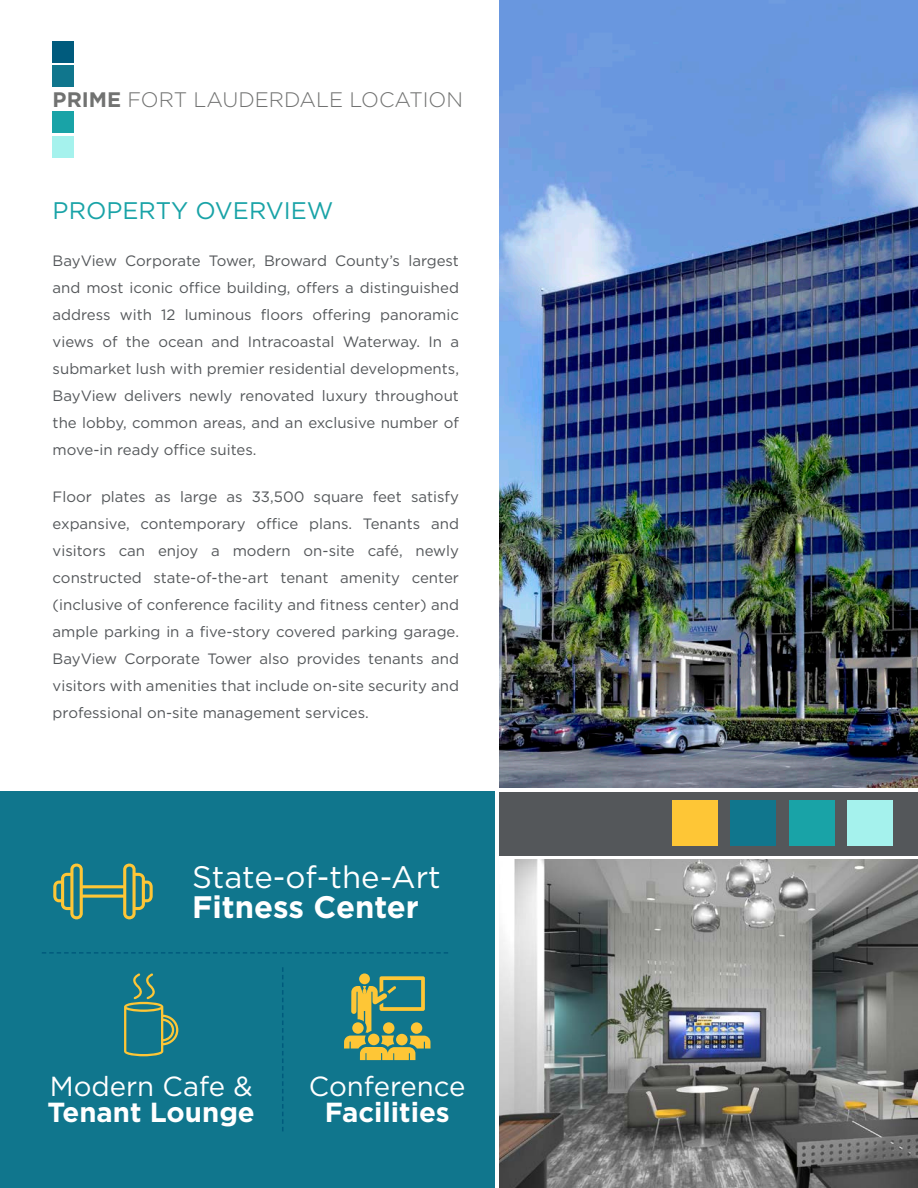
<style>
.page{position:relative;width:918px;height:1188px;background:#fff}
.page>*{position:absolute;margin:0;border:0;box-sizing:border-box;transform-origin:0 0}
.t1{font:31.05px/29.1px "Gotham";color:#fff}
.t2{font:700 27.6px/25.8px "Gotham";color:#fff}
.t3{font:27.6px/25.8px "Gotham";color:#fff;text-align:center}
.t4{font:24px "Gotham";color:#19a3a7}
.t5{font:300 21px "Gotham";color:#717271}
.t6{font:15px/27px "Gotham";color:#54575a;text-align:justify}
.s1{font-weight:700}
.s2{font-weight:400}
</style>
<div class="page">
<div style="left:0;top:792px;width:495px;height:396px;background:#10768d"></div>
<div style="left:500px;top:792px;width:418px;height:63px;background:#54575a"></div>
<div style="left:53px;top:112px;width:21px;height:21px;background:#19a3a7"></div>
<div style="left:53px;top:136px;width:21px;height:21px;background:#a5f2ed"></div>
<div style="left:53px;top:41px;width:21px;height:21px;background:#005b7d"></div>
<div style="left:53px;top:66px;width:21px;height:21px;background:#10768d"></div>
<img style="left:500px;top:0;width:418px;height:787px">
<svg style="left:53px;top:863px;width:100px;height:56px"></svg>
<svg style="left:42px;top:952px;width:406px;height:2px"></svg>
<svg style="left:282px;top:967px;width:1px;height:164px"></svg>
<svg style="left:124px;top:973px;width:54px;height:83px"></svg>
<svg style="left:359px;top:973px;width:11px;height:11px"></svg>
<svg style="left:344px;top:976px;width:87px;height:84px"></svg>
<div style="left:368px;top:1034px;width:12px;height:11px;background:#fec636;border-radius:50%"></div>
<div style="left:396px;top:1034px;width:12px;height:11px;background:#fec636;border-radius:50%"></div>
<img style="left:500px;top:860px;width:418px;height:328px">
<div style="left:789px;top:801px;width:46px;height:45px;background:#19a3a7"></div>
<div style="left:847px;top:801px;width:46px;height:45px;background:#a5f2ed"></div>
<div style="left:730px;top:801px;width:46px;height:45px;background:#10768d"></div>
<div style="left:672px;top:801px;width:46px;height:45px;background:#fec636"></div>
<p class="t5" style="left:53px;top:86px;width:412px"><span class="s1">PRIME</span> FORT LAUDERDALE LOCATION</p>
<p class="t4" style="left:53px;top:195px;width:282px">PROPERTY OVERVIEW</p>
<p class="t6" style="left:53px;top:247px;width:408px">BayView Corporate Tower, Broward County’s largest and most iconic office building, offers a distinguished address with 12 luminous floors offering panoramic views of the ocean and Intracoastal Waterway. In a submarket lush with premier residential developments, BayView delivers newly renovated luxury throughout the lobby, common areas, and an exclusive number of move-in ready office suites.</p>
<p class="t6" style="left:53px;top:483px;width:408px">Floor plates as large as 33,500 square feet satisfy expansive, contemporary office plans. Tenants and visitors can enjoy a modern on-site café, newly constructed state-of-the-art tenant amenity center (inclusive of conference facility and fitness center) and ample parking in a five-story covered parking garage.<br>BayView Corporate Tower also provides tenants and visitors with amenities that include on-site security and professional on-site management services.</p>
<p class="t1" style="left:192px;top:862px;width:250px">State-of-the-Art<br><span class="s1">Fitness Center</span></p>
<p class="t2" style="left:48px;top:1073px;width:209px"><span class="s2">Modern Cafe &amp;<br></span>Tenant Lounge</p>
<p class="t3" style="left:309px;top:1073px;width:158px">Conference<br><span class="s1">Facilities</span></p>
</div>
